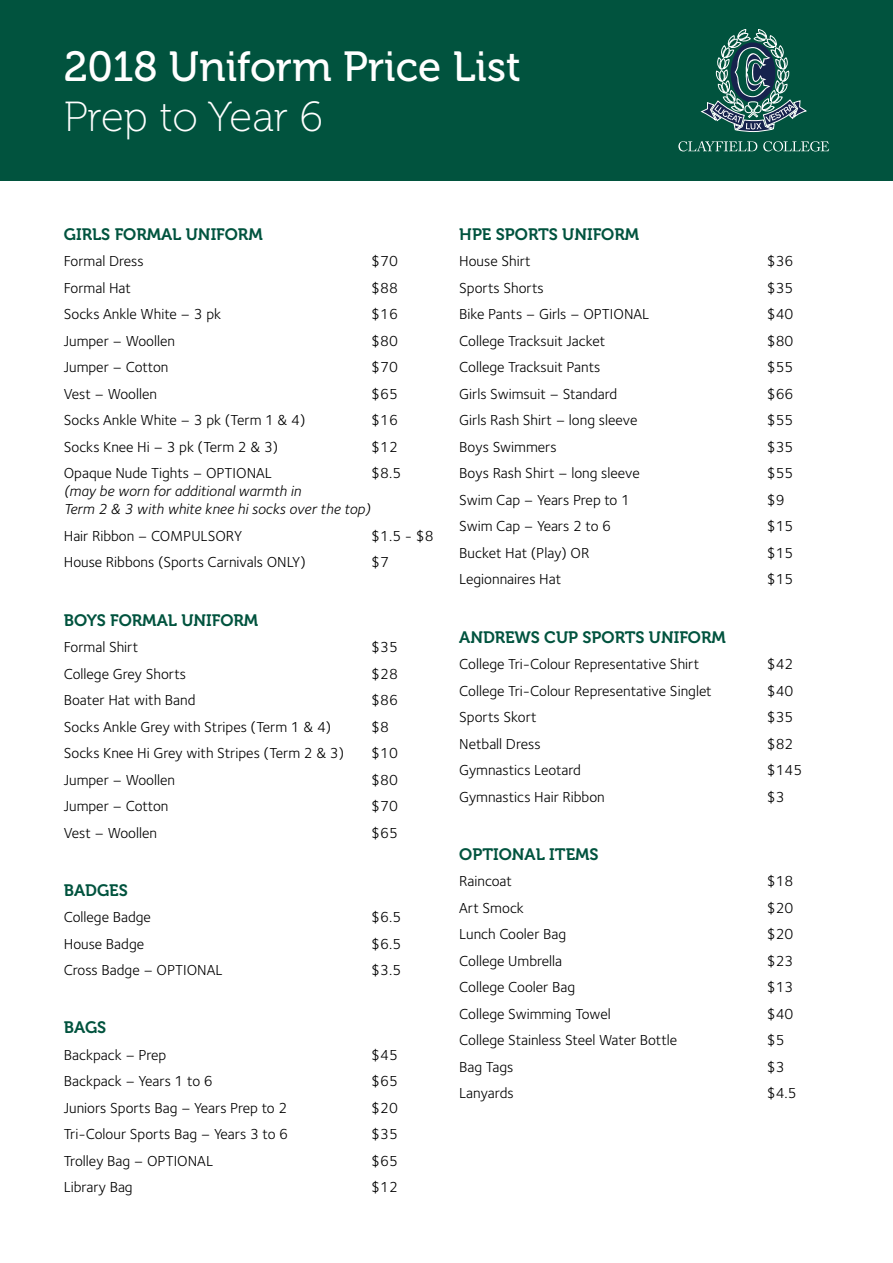
<style>
.page{position:relative;width:893px;height:1263px;background:#fff}
.page>*{position:absolute;margin:0;border:0;box-sizing:border-box;transform-origin:0 0}
.t1{font:42px "Museo 500";color:#fff}
.t2{font:42px "Museo 100";color:#fff}
.t3{font:16.5px "Museo 700";color:#01533e}
.t4{font:15px "Foundry Sterling";color:#000}
.t5{font:italic 15px/18px "Foundry Sterling";color:#000}
</style>
<div class="page">
<div style="left:0;top:0;width:893px;height:181px;background:#01533e"></div>
<svg style="left:678px;top:141px;width:79px;height:10px"></svg>
<svg style="left:763px;top:141px;width:66px;height:10px"></svg>
<svg style="left:700px;top:29px;width:107px;height:103px"></svg>
<p class="t1" style="left:64px;top:43px;width:459px">2018 Uniform Price List</p>
<p class="t2" style="left:64px;top:95px;width:261px">Prep to Year 6</p>
<p class="t3" style="left:64px;top:225px;width:200px">GIRLS FORMAL UNIFORM</p>
<p class="t4" style="left:64px;top:253px;width:81px">Formal Dress</p>
<p class="t4" style="left:371px;top:253px;width:28px">$70</p>
<p class="t4" style="left:64px;top:279px;width:69px">Formal Hat</p>
<p class="t4" style="left:371px;top:279px;width:28px">$88</p>
<p class="t4" style="left:64px;top:306px;width:159px">Socks Ankle White – 3 pk</p>
<p class="t4" style="left:371px;top:306px;width:28px">$16</p>
<p class="t4" style="left:64px;top:332px;width:113px">Jumper – Woollen</p>
<p class="t4" style="left:371px;top:332px;width:28px">$80</p>
<p class="t4" style="left:64px;top:359px;width:106px">Jumper – Cotton</p>
<p class="t4" style="left:371px;top:359px;width:28px">$70</p>
<p class="t4" style="left:64px;top:385px;width:95px">Vest – Woollen</p>
<p class="t4" style="left:371px;top:385px;width:28px">$65</p>
<p class="t4" style="left:64px;top:412px;width:243px">Socks Ankle White – 3 pk (Term 1 &amp; 4)</p>
<p class="t4" style="left:371px;top:412px;width:28px">$16</p>
<p class="t4" style="left:64px;top:438px;width:216px">Socks Knee Hi – 3 pk (Term 2 &amp; 3)</p>
<p class="t4" style="left:371px;top:438px;width:28px">$12</p>
<p class="t4" style="left:64px;top:465px;width:210px">Opaque Nude Tights – OPTIONAL</p>
<p class="t4" style="left:371px;top:465px;width:31px">$8.5</p>
<p class="t5" style="left:64px;top:482px;width:308px">(may be worn for additional warmth in<br>Term 2 &amp; 3 with white knee hi socks over the top)</p>
<p class="t4" style="left:64px;top:527px;width:180px">Hair Ribbon – COMPULSORY</p>
<p class="t4" style="left:371px;top:527px;width:64px">$1.5 - $8</p>
<p class="t4" style="left:64px;top:554px;width:244px">House Ribbons (Sports Carnivals ONLY)</p>
<p class="t4" style="left:371px;top:554px;width:19px">$7</p>
<p class="t3" style="left:64px;top:611px;width:196px">BOYS FORMAL UNIFORM</p>
<p class="t4" style="left:64px;top:638px;width:76px">Formal Shirt</p>
<p class="t4" style="left:371px;top:638px;width:28px">$35</p>
<p class="t4" style="left:64px;top:665px;width:124px">College Grey Shorts</p>
<p class="t4" style="left:371px;top:665px;width:28px">$28</p>
<p class="t4" style="left:64px;top:691px;width:133px">Boater Hat with Band</p>
<p class="t4" style="left:371px;top:691px;width:28px">$86</p>
<p class="t4" style="left:64px;top:718px;width:269px">Socks Ankle Grey with Stripes (Term 1 &amp; 4)</p>
<p class="t4" style="left:371px;top:718px;width:19px">$8</p>
<p class="t4" style="left:64px;top:744px;width:282px">Socks Knee Hi Grey with Stripes (Term 2 &amp; 3)</p>
<p class="t4" style="left:371px;top:744px;width:28px">$10</p>
<p class="t4" style="left:64px;top:771px;width:113px">Jumper – Woollen</p>
<p class="t4" style="left:371px;top:771px;width:28px">$80</p>
<p class="t4" style="left:64px;top:797px;width:106px">Jumper – Cotton</p>
<p class="t4" style="left:371px;top:797px;width:28px">$70</p>
<p class="t4" style="left:64px;top:824px;width:95px">Vest – Woollen</p>
<p class="t4" style="left:371px;top:824px;width:28px">$65</p>
<p class="t3" style="left:64px;top:881px;width:66px">BADGES</p>
<p class="t4" style="left:64px;top:908px;width:89px">College Badge</p>
<p class="t4" style="left:371px;top:908px;width:31px">$6.5</p>
<p class="t4" style="left:64px;top:935px;width:82px">House Badge</p>
<p class="t4" style="left:371px;top:935px;width:31px">$6.5</p>
<p class="t4" style="left:64px;top:961px;width:160px">Cross Badge – OPTIONAL</p>
<p class="t4" style="left:371px;top:961px;width:31px">$3.5</p>
<p class="t3" style="left:64px;top:1018px;width:44px">BAGS</p>
<p class="t4" style="left:64px;top:1046px;width:104px">Backpack – Prep</p>
<p class="t4" style="left:371px;top:1046px;width:28px">$45</p>
<p class="t4" style="left:64px;top:1072px;width:150px">Backpack – Years 1 to 6</p>
<p class="t4" style="left:371px;top:1072px;width:28px">$65</p>
<p class="t4" style="left:64px;top:1099px;width:225px">Juniors Sports Bag – Years Prep to 2</p>
<p class="t4" style="left:371px;top:1099px;width:28px">$20</p>
<p class="t4" style="left:64px;top:1125px;width:226px">Tri-Colour Sports Bag – Years 3 to 6</p>
<p class="t4" style="left:371px;top:1125px;width:28px">$35</p>
<p class="t4" style="left:64px;top:1152px;width:151px">Trolley Bag – OPTIONAL</p>
<p class="t4" style="left:371px;top:1152px;width:28px">$65</p>
<p class="t4" style="left:64px;top:1178px;width:70px">Library Bag</p>
<p class="t4" style="left:371px;top:1178px;width:28px">$12</p>
<p class="t3" style="left:459px;top:225px;width:181px">HPE SPORTS UNIFORM</p>
<p class="t4" style="left:459px;top:253px;width:73px">House Shirt</p>
<p class="t4" style="left:767px;top:253px;width:28px">$36</p>
<p class="t4" style="left:459px;top:279px;width:86px">Sports Shorts</p>
<p class="t4" style="left:767px;top:279px;width:28px">$35</p>
<p class="t4" style="left:459px;top:306px;width:192px">Bike Pants – Girls – OPTIONAL</p>
<p class="t4" style="left:767px;top:306px;width:28px">$40</p>
<p class="t4" style="left:459px;top:332px;width:148px">College Tracksuit Jacket</p>
<p class="t4" style="left:767px;top:332px;width:28px">$80</p>
<p class="t4" style="left:459px;top:359px;width:143px">College Tracksuit Pants</p>
<p class="t4" style="left:767px;top:359px;width:28px">$55</p>
<p class="t4" style="left:459px;top:385px;width:160px">Girls Swimsuit – Standard</p>
<p class="t4" style="left:767px;top:385px;width:28px">$66</p>
<p class="t4" style="left:459px;top:412px;width:180px">Girls Rash Shirt – long sleeve</p>
<p class="t4" style="left:767px;top:412px;width:28px">$55</p>
<p class="t4" style="left:459px;top:438px;width:99px">Boys Swimmers</p>
<p class="t4" style="left:767px;top:438px;width:28px">$35</p>
<p class="t4" style="left:459px;top:465px;width:182px">Boys Rash Shirt – long sleeve</p>
<p class="t4" style="left:767px;top:465px;width:28px">$55</p>
<p class="t4" style="left:459px;top:491px;width:172px">Swim Cap – Years Prep to 1</p>
<p class="t4" style="left:767px;top:491px;width:19px">$9</p>
<p class="t4" style="left:459px;top:518px;width:153px">Swim Cap – Years 2 to 6</p>
<p class="t4" style="left:767px;top:518px;width:28px">$15</p>
<p class="t4" style="left:459px;top:544px;width:132px">Bucket Hat (Play) OR</p>
<p class="t4" style="left:767px;top:544px;width:28px">$15</p>
<p class="t4" style="left:459px;top:571px;width:104px">Legionnaires Hat</p>
<p class="t4" style="left:767px;top:571px;width:28px">$15</p>
<p class="t3" style="left:459px;top:628px;width:268px">ANDREWS CUP SPORTS UNIFORM</p>
<p class="t4" style="left:459px;top:655px;width:242px">College Tri-Colour Representative Shirt</p>
<p class="t4" style="left:767px;top:655px;width:28px">$42</p>
<p class="t4" style="left:459px;top:682px;width:254px">College Tri-Colour Representative Singlet</p>
<p class="t4" style="left:767px;top:682px;width:28px">$40</p>
<p class="t4" style="left:459px;top:708px;width:79px">Sports Skort</p>
<p class="t4" style="left:767px;top:708px;width:28px">$35</p>
<p class="t4" style="left:459px;top:735px;width:83px">Netball Dress</p>
<p class="t4" style="left:767px;top:735px;width:28px">$82</p>
<p class="t4" style="left:459px;top:761px;width:123px">Gymnastics Leotard</p>
<p class="t4" style="left:767px;top:761px;width:37px">$145</p>
<p class="t4" style="left:459px;top:788px;width:147px">Gymnastics Hair Ribbon</p>
<p class="t4" style="left:767px;top:788px;width:19px">$3</p>
<p class="t3" style="left:459px;top:845px;width:141px">OPTIONAL ITEMS</p>
<p class="t4" style="left:459px;top:872px;width:54px">Raincoat</p>
<p class="t4" style="left:767px;top:872px;width:28px">$18</p>
<p class="t4" style="left:459px;top:899px;width:66px">Art Smock</p>
<p class="t4" style="left:767px;top:899px;width:28px">$20</p>
<p class="t4" style="left:459px;top:925px;width:109px">Lunch Cooler Bag</p>
<p class="t4" style="left:767px;top:925px;width:28px">$20</p>
<p class="t4" style="left:459px;top:952px;width:104px">College Umbrella</p>
<p class="t4" style="left:767px;top:952px;width:28px">$23</p>
<p class="t4" style="left:459px;top:978px;width:117px">College Cooler Bag</p>
<p class="t4" style="left:767px;top:978px;width:28px">$13</p>
<p class="t4" style="left:459px;top:1005px;width:153px">College Swimming Towel</p>
<p class="t4" style="left:767px;top:1005px;width:28px">$40</p>
<p class="t4" style="left:459px;top:1031px;width:220px">College Stainless Steel Water Bottle</p>
<p class="t4" style="left:767px;top:1031px;width:19px">$5</p>
<p class="t4" style="left:459px;top:1058px;width:56px">Bag Tags</p>
<p class="t4" style="left:767px;top:1058px;width:19px">$3</p>
<p class="t4" style="left:459px;top:1084px;width:56px">Lanyards</p>
<p class="t4" style="left:767px;top:1084px;width:31px">$4.5</p>
</div>
